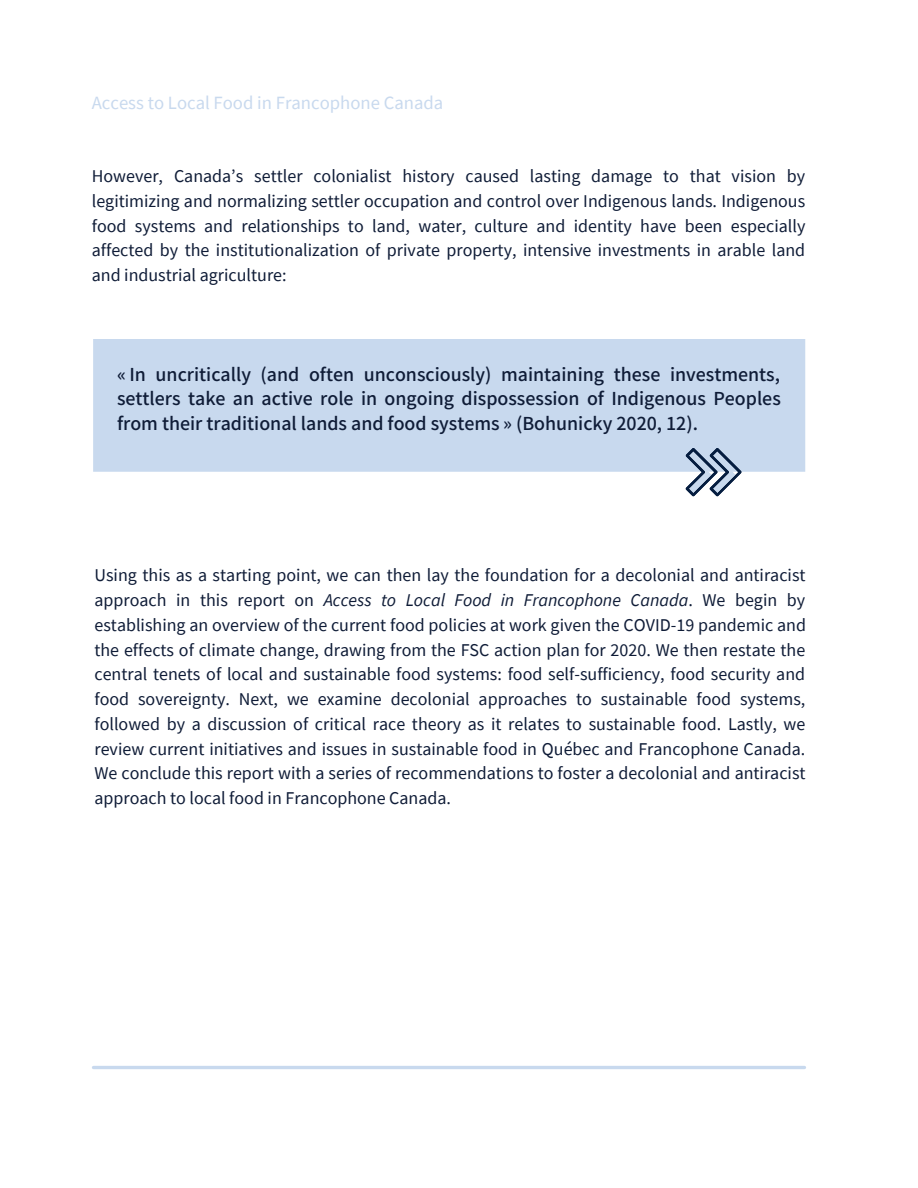
<style>
.page{position:relative;width:918px;height:1188px;background:#fff}
.page>*{position:absolute;margin:0;border:0;box-sizing:border-box;transform-origin:0 0}
.t1{font:18.75px "Source Sans Pro";color:#c8d9ee}
.t2{font:18px/24.8px "Source Sans Pro";color:#0f1c37;text-align:justify}
.t3{font:500 17.7px/24.8px "Source Han Sans JP";color:#0f1c37;text-align:justify}
.s1{font-style:italic}
</style>
<div class="page">
<div style="left:94px;top:340px;width:710px;height:130px;background:#c8d9ee"></div>
<hr style="left:93px;top:342px;width:3px;height:127px;background:#c8d9ee">
<hr style="left:803px;top:342px;width:2px;height:127px;background:#c8d9ee">
<hr style="left:96px;top:469px;width:707px;height:3px;background:#c8d9ee">
<hr style="left:96px;top:339px;width:707px;height:3px;background:#c8d9ee">
<svg style="left:686px;top:448px;width:56px;height:48px"></svg>
<hr style="left:93px;top:1066px;width:711px;height:3px;background:#c8d9ee">
<p class="t1" style="left:92px;top:91px;width:353px">Access to Local Food in Francophone Canada</p>
<p class="t2" style="left:92px;top:163px;width:715px">However, Canada’s settler colonialist history caused lasting damage to that vision by legitimizing and normalizing settler occupation and control over Indigenous lands. Indigenous food systems and relationships to land, water, culture and identity have been especially affected by the institutionalization of private property, intensive investments in arable land and industrial agriculture:</p>
<p class="t3" style="left:117px;top:361px;width:665px">« In uncritically (and often unconsciously) maintaining these investments, settlers take an active role in ongoing dispossession of Indigenous Peoples from their traditional lands and food systems » (Bohunicky 2020, 12).</p>
<p class="t2" style="left:94px;top:562px;width:713px">Using this as a starting point, we can then lay the foundation for a decolonial and antiracist approach in this report on <span class="s1">Access to Local Food in Francophone Canada</span>. We begin by establishing an overview of the current food policies at work given the COVID-19 pandemic and the effects of climate change, drawing from the FSC action plan for 2020. We then restate the central tenets of local and sustainable food systems: food self-sufficiency, food security and food sovereignty. Next, we examine decolonial approaches to sustainable food systems, followed by a discussion of critical race theory as it relates to sustainable food. Lastly, we review current initiatives and issues in sustainable food in Québec and Francophone Canada.<br>We conclude this report with a series of recommendations to foster a decolonial and antiracist approach to local food in Francophone Canada.</p>
</div>
